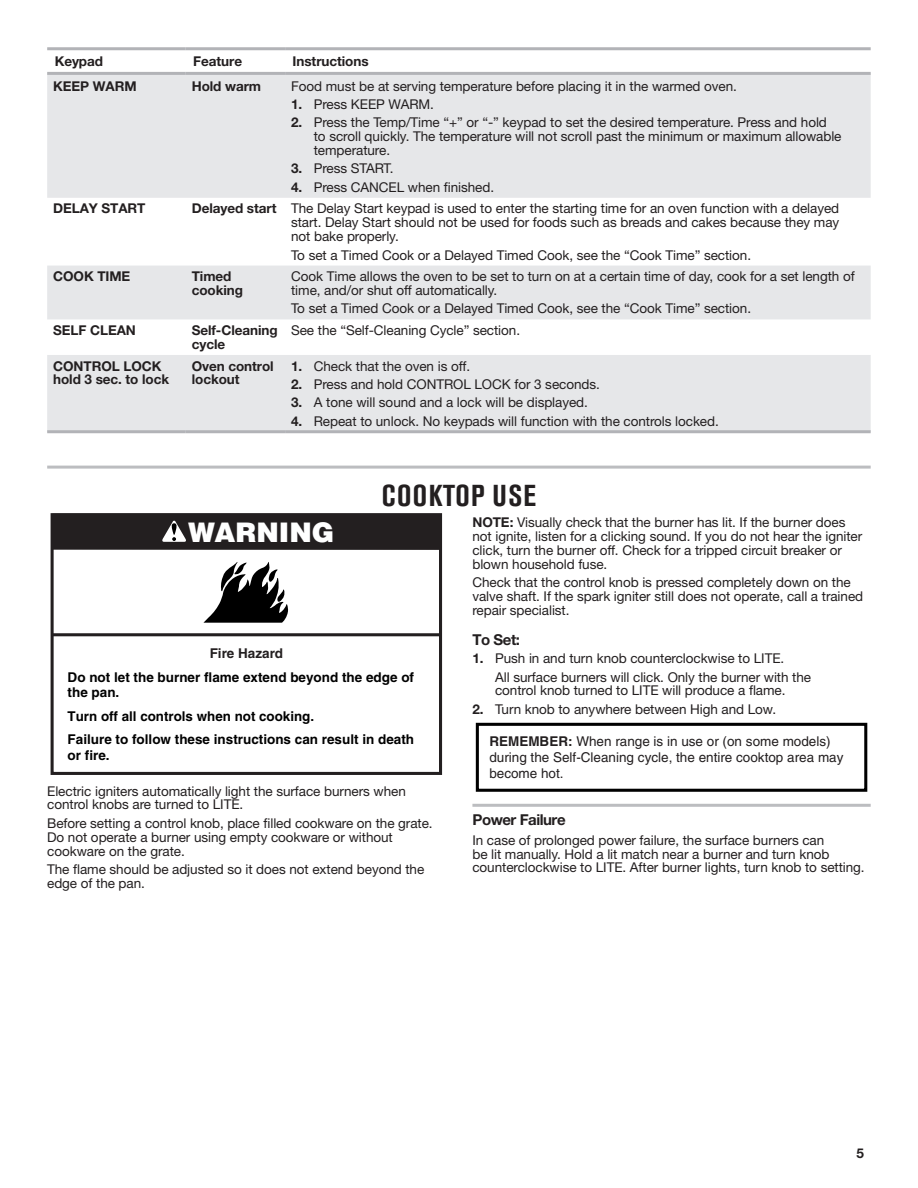
<style>
.page{position:relative;width:918px;height:1188px;background:#fff}
.page>*{position:absolute;margin:0;border:0;box-sizing:border-box;transform-origin:0 0}
.Heading_1_Cook{font:700 condensed 30px "Akzidenz Grotesk Pro";letter-spacing:.05em;color:#231f20}
.t1{font:900 27px "Helvetica";color:#fff}
.Heading_3_Rules{font:700 15px "Helvetica Neue LT Std";letter-spacing:-.03em;color:#231f20}
.Heading_3_Plus{font:700 15px "Helvetica Neue LT Std";color:#231f20}
.Body{font:13.5px/13.8px "Helvetica Neue LT Std";letter-spacing:-.005em;color:#231f20}
.Body_Bold{font:700 13.5px/13.8px "Helvetica Neue LT Std";letter-spacing:-.005em;color:#231f20}
.t2{font:700 13.5px/23.2px "Helvetica";color:#000}
.t3{font:13.5px/15.8px "Helvetica";color:#231f20}
.Body_Indent{font:13.5px/13.8px "Helvetica Neue LT Std";letter-spacing:-.005em;color:#231f20}
.Numbered_List_Start{font:13.5px "Helvetica Neue LT Std";letter-spacing:-.005em;color:#231f20}
.s1{font-weight:700}
.s2{color:#231f20}
</style>
<div class="page">
<svg style="left:47px;top:75px;width:824px;height:355px;fill:#e6e7e9"></svg>
<hr style="left:47px;top:47px;width:139px;height:3px;background:#b2b3b7">
<hr style="left:186px;top:47px;width:99px;height:3px;background:#b2b3b7">
<hr style="left:285px;top:47px;width:586px;height:3px;background:#b2b3b7">
<hr style="left:47px;top:72px;width:139px;height:3px;background:#b2b3b7">
<hr style="left:186px;top:72px;width:99px;height:3px;background:#b2b3b7">
<hr style="left:285px;top:72px;width:586px;height:3px;background:#b2b3b7">
<hr style="left:47px;top:430px;width:139px;height:3px;background:#b2b3b7">
<hr style="left:186px;top:430px;width:99px;height:3px;background:#b2b3b7">
<hr style="left:285px;top:430px;width:586px;height:3px;background:#b2b3b7">
<hr style="left:47px;top:466px;width:824px;height:3px;background:#bcbdc0">
<hr style="left:472px;top:804px;width:399px;height:3px;background:#bcbdc0">
<hr style="left:52px;top:633px;width:389px;height:3px;background:#231f20">
<div style="left:51px;top:513px;width:391px;height:262px;border:3px solid #231f20"></div>
<div style="left:52px;top:514px;width:388px;height:36px;background:#231f20"></div>
<svg style="left:162px;top:521px;width:24px;height:21px"></svg>
<svg style="left:203px;top:562px;width:85px;height:61px"></svg>
<div style="left:476px;top:723px;width:391px;height:69px;border:3px solid #000"></div>
<p class="Body_Bold" style="left:55px;top:54px;width:50px">Keypad</p>
<p class="Body_Bold" style="left:193px;top:54px;width:50px">Feature</p>
<p class="Body_Bold" style="left:293px;top:54px;width:77px">Instructions</p>
<p class="Body_Bold" style="left:53px;top:79px;width:85px">KEEP WARM</p>
<p class="Body_Bold" style="left:192px;top:79px;width:71px">Hold warm</p>
<p class="Body" style="left:291px;top:79px;width:447px">Food must be at serving temperature before placing it in the warmed oven.</p>
<p class="Numbered_List_Start" style="left:291px;top:96px;width:144px"><span class="s1">1.</span> Press KEEP WARM.</p>
<p class="Body" style="left:314px;top:115px;width:529px;text-indent:-23px"><span class="s1">2.</span> Press the Temp/Time “+” or “-” keypad to set the desired temperature. Press and hold to scroll quickly. The temperature will not scroll past the minimum or maximum allowable temperature.</p>
<p class="Body" style="left:291px;top:162px;width:104px"><span class="s1">3.</span> Press START.</p>
<p class="Body" style="left:291px;top:180px;width:204px"><span class="s1">4.</span> Press CANCEL when finished.</p>
<p class="Body_Bold" style="left:53px;top:201px;width:94px">DELAY START</p>
<p class="Body_Bold" style="left:192px;top:201px;width:86px">Delayed start</p>
<p class="Body" style="left:291px;top:202px;width:550px;text-align:justify">The Delay Start keypad is used to enter the starting time for an oven function with a delayed start. Delay Start should not be used for foods such as breads and cakes because they may not bake properly.</p>
<p class="Body" style="left:291px;top:248px;width:461px">To set a Timed Cook or a Delayed Timed Cook, see the “Cook Time” section.</p>
<p class="Body_Bold" style="left:53px;top:269px;width:79px">COOK TIME</p>
<p class="Body_Bold" style="left:192px;top:269px;width:53px">Timed cooking</p>
<p class="Body" style="left:291px;top:269px;width:565px">Cook Time allows the oven to be set to turn on at a certain time of day, cook for a set length of time, and/or shut off automatically.</p>
<p class="Body" style="left:291px;top:302px;width:461px">To set a Timed Cook or a Delayed Timed Cook, see the “Cook Time” section.</p>
<p class="Body_Bold" style="left:53px;top:323px;width:84px">SELF CLEAN</p>
<p class="Body_Bold" style="left:192px;top:323px;width:87px">Self-Cleaning cycle</p>
<p class="Body" style="left:291px;top:323px;width:231px">See the “Self-Cleaning Cycle” section.</p>
<p class="Body_Bold" style="left:53px;top:359px;width:118px">CONTROL LOCK hold 3 sec. to lock</p>
<p class="Body_Bold" style="left:192px;top:359px;width:84px">Oven control lockout</p>
<p class="Numbered_List_Start" style="left:291px;top:358px;width:180px"><span class="s1">1.</span> Check that the oven is off.</p>
<p class="Body" style="left:291px;top:377px;width:310px"><span class="s1">2.</span> Press and hold CONTROL LOCK for 3 seconds.</p>
<p class="Body" style="left:291px;top:395px;width:298px"><span class="s1">3.</span> A tone will sound and a lock will be displayed.</p>
<p class="Body" style="left:291px;top:414px;width:429px"><span class="s1">4.</span> Repeat to unlock. No keypads will function with the controls locked.</p>
<h1 class="Heading_1_Cook" style="left:382px;top:477px;width:156px">COOKTOP USE</h1>
<p class="t1" style="left:188px;top:514px;width:148px">WARNING</p>
<p class="t2" style="left:68px;top:642px;width:348px;text-indent:142px"><span class="s2">Fire Hazard<br></span>Do not let the burner flame extend beyond the edge of</p>
<p class="t2" style="left:68px;top:681px;width:348px">the pan.<br>Turn off all controls when not cooking.<br>Failure to follow these instructions can result in death</p>
<p class="t2" style="left:68px;top:743px;width:44px">or fire.</p>
<p class="Body" style="left:47px;top:784px;width:360px">Electric igniters automatically light the surface burners when control knobs are turned to LITE.</p>
<p class="Body" style="left:47px;top:816px;width:387px">Before setting a control knob, place filled cookware on the grate.<br>Do not operate a burner using empty cookware or without cookware on the grate.</p>
<p class="Body" style="left:47px;top:862px;width:379px">The flame should be adjusted so it does not extend beyond the edge of the pan.</p>
<p class="Body" style="left:472px;top:515px;width:391px"><span class="s1">NOTE:</span> Visually check that the burner has lit. If the burner does not ignite, listen for a clicking sound. If you do not hear the igniter click, turn the burner off. Check for a tripped circuit breaker or blown household fuse.</p>
<p class="Body" style="left:472px;top:575px;width:392px">Check that the control knob is pressed completely down on the valve shaft. If the spark igniter still does not operate, call a trained repair specialist.</p>
<h3 class="Heading_3_Plus" style="left:472px;top:630px;width:49px">To Set:</h3>
<p class="Numbered_List_Start" style="left:472px;top:650px;width:313px"><span class="s1">1.</span> Push in and turn knob counterclockwise to LITE.</p>
<p class="Body_Indent" style="left:495px;top:670px;width:318px">All surface burners will click. Only the burner with the control knob turned to LITE will produce a flame.</p>
<p class="Body" style="left:472px;top:702px;width:305px"><span class="s1">2.</span> Turn knob to anywhere between High and Low.</p>
<p class="t3" style="left:489px;top:734px;width:356px"><span class="s1">REMEMBER:</span> When range is in use or (on some models) during the Self-Cleaning cycle, the entire cooktop area may become hot.</p>
<h3 class="Heading_3_Rules" style="left:472px;top:810px;width:95px">Power Failure</h3>
<p class="Body" style="left:472px;top:833px;width:394px">In case of prolonged power failure, the surface burners can<br>be lit manually. Hold a lit match near a burner and turn knob counterclockwise to LITE. After burner lights, turn knob to setting.</p>
<p class="Body_Bold" style="left:856px;top:1146px;width:9px">5</p>
</div>
